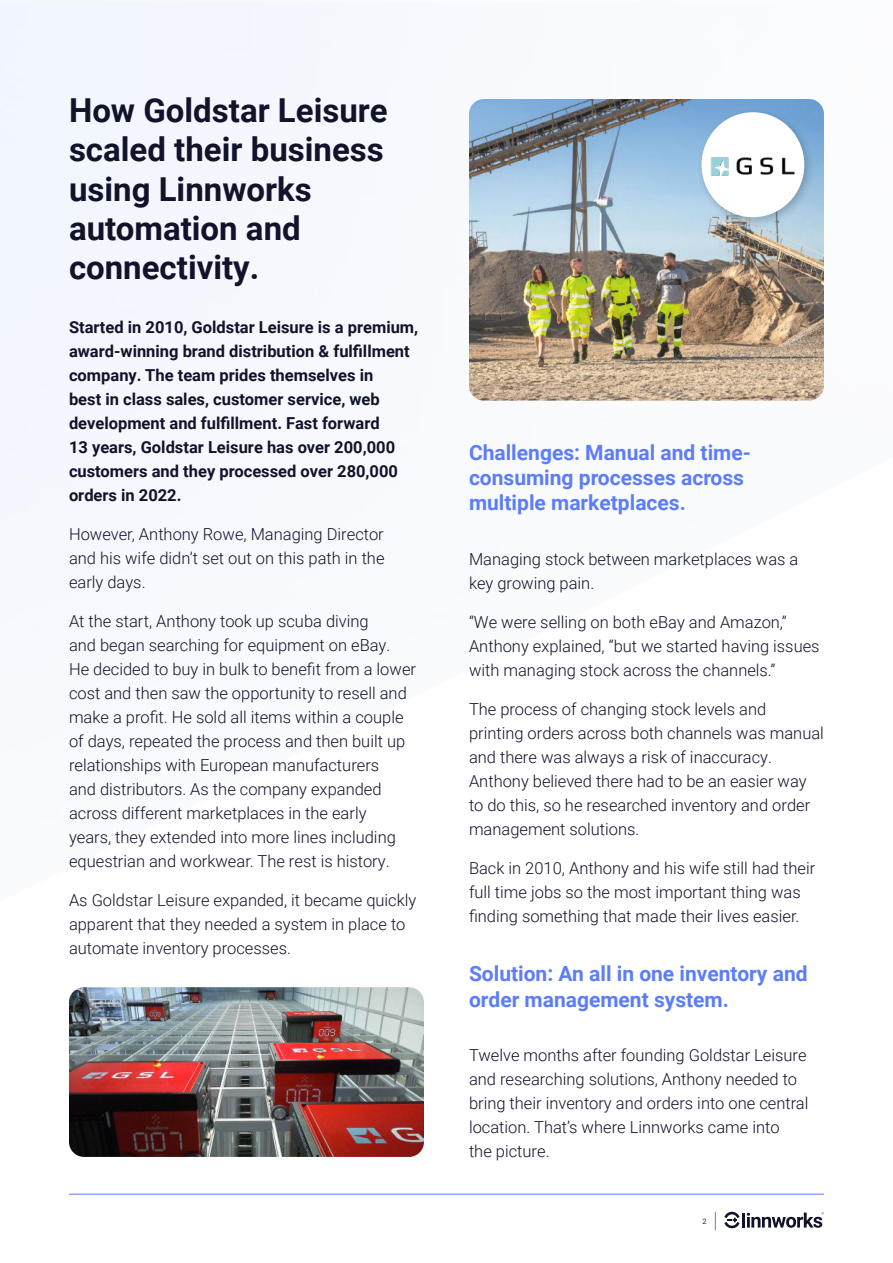
<style>
.page{position:relative;width:893px;height:1263px;background:#fff}
.page>*{position:absolute;margin:0;border:0;box-sizing:border-box;transform-origin:0 0}
.t1{font:700 33px/39px "Roboto";color:#11132b}
.t2{font:700 21px/25.2px "Roboto";color:#5c7dfa}
.t3{font:300 16.5px/24px "Roboto";color:#11132b}
.t4{font:700 16.5px/24px "Roboto";color:#11132b}
.t5{font:7.5px "Roboto";color:#212b36}
</style>
<div class="page">
<svg style="left:715px;top:1212px;width:1px;height:18px"></svg>
<svg style="left:724px;top:1211px;width:16px;height:18px"></svg>
<hr style="left:742px;top:1212px;width:3px;height:15px;background:#11132b">
<svg style="left:747px;top:1212px;width:77px;height:16px"></svg>
<hr style="left:69px;top:1194px;width:755px;height:1px;background:#5c7dfa">
<img style="left:469px;top:99px;width:355px;height:302px">
<div style="left:697px;top:107px;width:119px;height:121px;background:#000;opacity:.2"></div>
<div style="left:701px;top:112px;width:103px;height:105px;background:#fff;border-radius:50%"></div>
<img style="left:710px;top:157px;width:85px;height:19px">
<img style="left:69px;top:987px;width:355px;height:170px">
<h1 class="t1" style="left:69px;top:94px;width:320px">How Goldstar Leisure scaled their business using Linnworks automation and connectivity.</h1>
<p class="t4" style="left:69px;top:316px;width:351px">Started in 2010, Goldstar Leisure is a premium, award-winning brand distribution &amp; fulfillment company. The team prides themselves in<br>best in class sales, customer service, web development and fulfillment. Fast forward<br>13 years, Goldstar Leisure has over 200,000 customers and they processed over 280,000 orders in 2022.</p>
<p class="t3" style="left:69px;top:523px;width:317px;text-align:justify">However, Anthony Rowe, Managing Director and his wife didn’t set out on this path in the early days.</p>
<p class="t3" style="left:69px;top:610px;width:349px">At the start, Anthony took up scuba diving<br>and began searching for equipment on eBay.<br>He decided to buy in bulk to benefit from a lower cost and then saw the opportunity to resell and make a profit. He sold all items within a couple of days, repeated the process and then built up relationships with European manufacturers<br>and distributors. As the company expanded across different marketplaces in the early<br>years, they extended into more lines including equestrian and workwear. The rest is history.</p>
<p class="t3" style="left:69px;top:889px;width:349px">As Goldstar Leisure expanded, it became quickly apparent that they needed a system in place to automate inventory processes.</p>
<p class="t2" style="left:469px;top:441px;width:283px">Challenges: Manual and time&shy;consuming processes across multiple marketplaces.</p>
<p class="t3" style="left:469px;top:548px;width:331px">Managing stock between marketplaces was a key growing pain.</p>
<p class="t3" style="left:469px;top:611px;width:352px">“We were selling on both eBay and Amazon,”<br>Anthony explained, “but we started having issues with managing stock across the channels.”</p>
<p class="t3" style="left:469px;top:698px;width:356px">The process of changing stock levels and printing orders across both channels was manual and there was always a risk of inaccuracy.<br>Anthony believed there had to be an easier way to do this, so he researched inventory and order management solutions.</p>
<p class="t3" style="left:469px;top:857px;width:348px">Back in 2010, Anthony and his wife still had their full time jobs so the most important thing was finding something that made their lives easier.</p>
<p class="t2" style="left:469px;top:963px;width:340px">Solution: An all in one inventory and order management system.</p>
<p class="t3" style="left:469px;top:1044px;width:341px">Twelve months after founding Goldstar Leisure and researching solutions, Anthony needed to bring their inventory and orders into one central location. That’s where Linnworks came into<br>the picture.</p>
<p class="t5" style="left:702px;top:1218px;width:6px">2</p>
</div>
